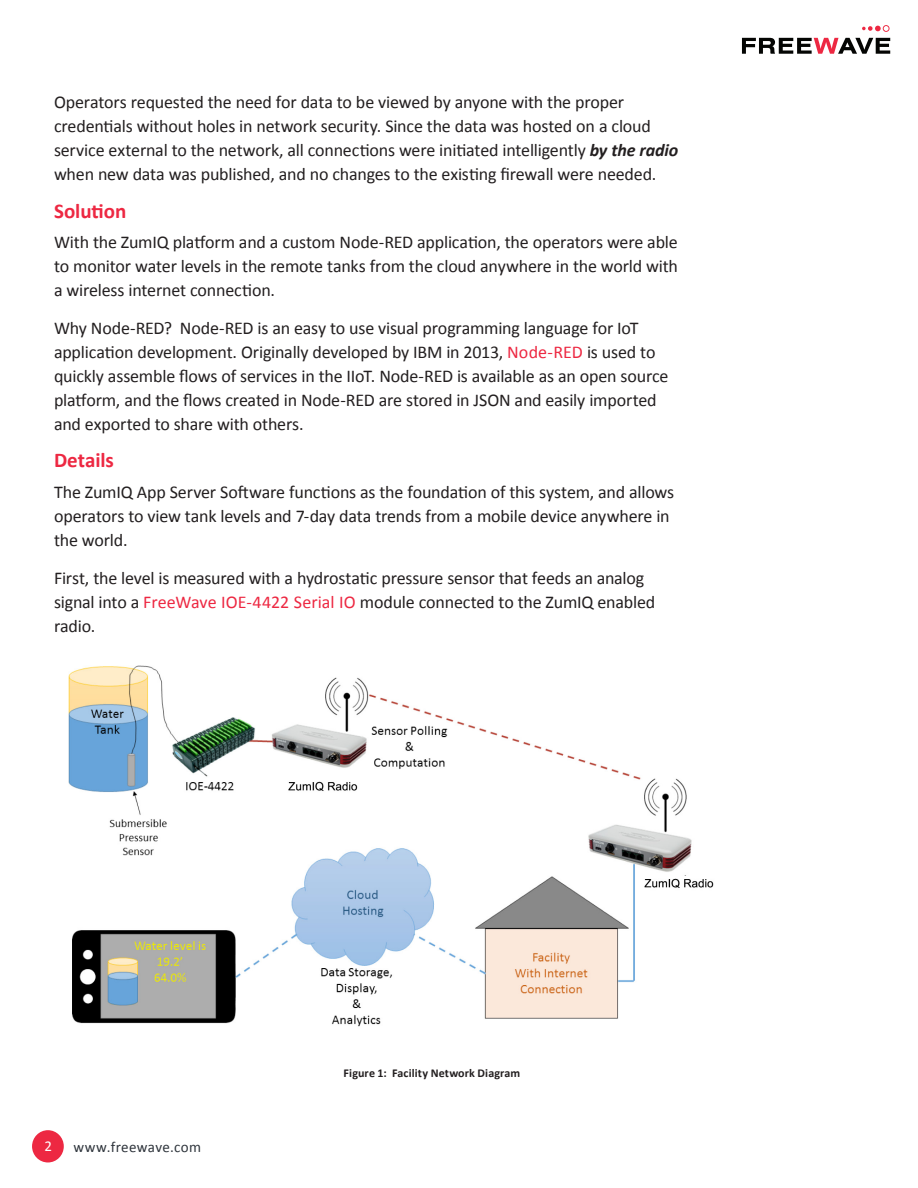
<style>
.page{position:relative;width:918px;height:1188px;background:#fff}
.page>*{position:absolute;margin:0;border:0;box-sizing:border-box;transform-origin:0 0}
.t1{font:700 21px "Calibri";color:#ed2842}
.body_text{font:18px/24px "Calibri";letter-spacing:-.01em;color:#231f20}
.t2{font:15px "Calibri";letter-spacing:.025em;color:#2f353c}
.t3{font:15px "Calibri";color:#fff}
.body_text-2{font:700 12px "Calibri";letter-spacing:.01em;color:#231f20}
.s1{font-weight:700;font-style:italic}
.s2{color:#ed2842}
</style>
<div class="page">
<div style="left:32px;top:1130px;width:32px;height:32px;background:#ed2842;border-radius:50%"></div>
<svg style="left:742px;top:38px;width:148px;height:16px"></svg>
<svg style="left:862px;top:25px;width:28px;height:7px"></svg>
<img style="left:68px;top:665px;width:646px;height:362px">
<p class="body_text" style="left:54px;top:89px;width:626px">Operators requested the need for data to be viewed by anyone with the proper credentials without holes in network security. Since the data was hosted on a cloud service external to the network, all connections were initiated intelligently <span class="s1">by the radio </span>when new data was published, and no changes to the existing firewall were needed.</p>
<h1 class="t1" style="left:54px;top:198px;width:74px">Solution</h1>
<p class="body_text" style="left:54px;top:229px;width:626px;text-align:justify">With the ZumIQ platform and a custom Node-RED application, the operators were able to monitor water levels in the remote tanks from the cloud anywhere in the world with a wireless internet connection.</p>
<p class="body_text" style="left:54px;top:315px;width:616px">Why Node-RED? Node-RED is an easy to use visual programming language for IoT application development. Originally developed by IBM in 2013, <span class="s2">Node-RED</span> is used to quickly assemble flows of services in the IIoT. Node-RED is available as an open source platform, and the flows created in Node-RED are stored in JSON and easily imported and exported to share with others.</p>
<h1 class="t1" style="left:54px;top:447px;width:62px">Details</h1>
<p class="body_text" style="left:54px;top:479px;width:622px">The ZumIQ App Server Software functions as the foundation of this system, and allows operators to view tank levels and 7-day data trends from a mobile device anywhere in the world.</p>
<p class="body_text" style="left:54px;top:565px;width:603px">First, the level is measured with a hydrostatic pressure sensor that feeds an analog signal into a <span class="s2">FreeWave IOE-4422 Serial IO</span> module connected to the ZumIQ enabled radio.</p>
<p class="t3" style="left:44px;top:1136px;width:9px">2</p>
<p class="t2" style="left:74px;top:1138px;width:129px">www.freewave.com</p>
<p class="body_text-2" style="left:344px;top:1065px;width:178px">Figure 1: Facility Network Diagram</p>
</div>
